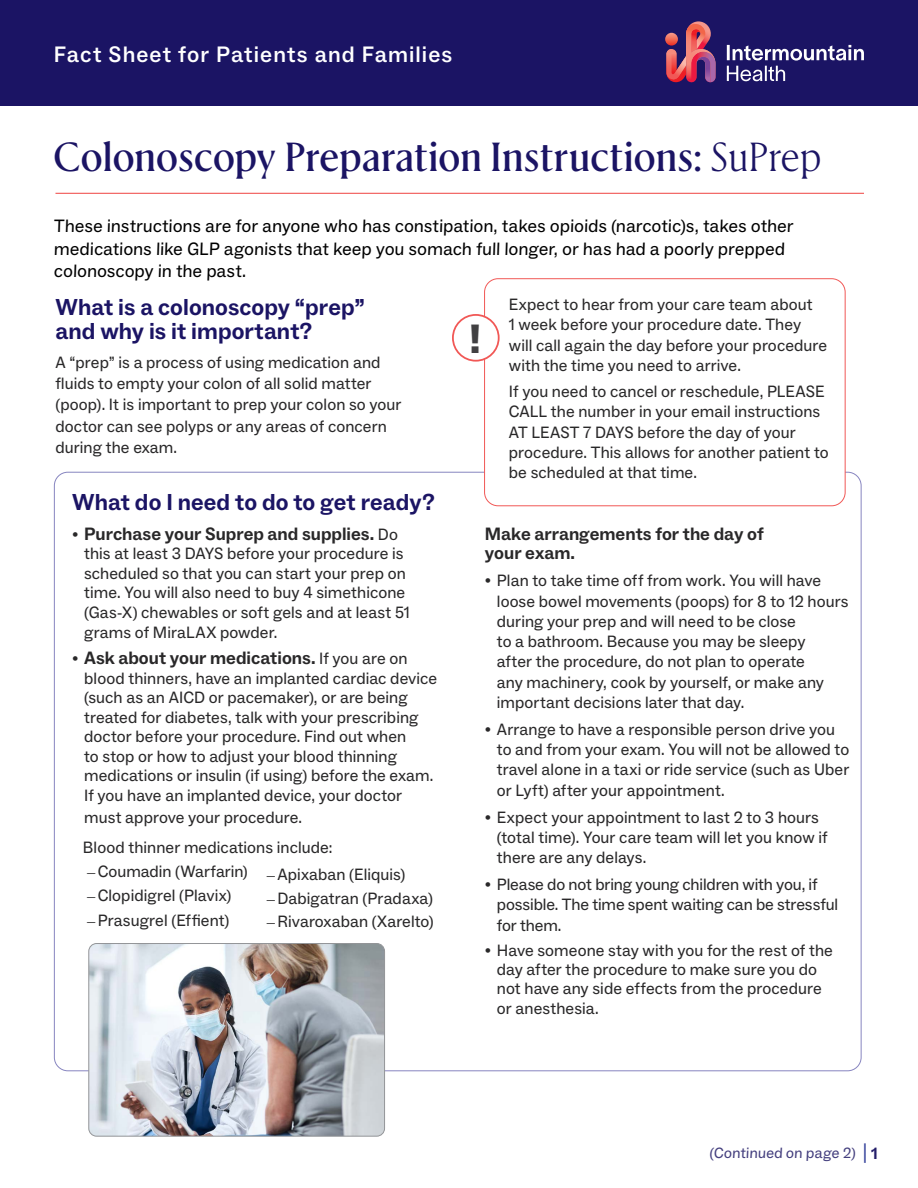
<style>
.page{position:relative;width:918px;height:1188px;background:#fff}
.page>*{position:absolute;margin:0;border:0;box-sizing:border-box;transform-origin:0 0}
.Main_table_-_tight_1{font:900 40.8px "Frutiger LT Std";color:#414042}
.Title__h1{font:500 40.5px "Rector";letter-spacing:.01em;color:#1b1464}
.Level_1__h2{font:700 23.25px/24px "ABC Social";letter-spacing:.005em;color:#1b1464}
.t1{font:500 22.5px "ABC Social";letter-spacing:.05em;color:#fff}
.t2{font:19.5px "ABC Social";color:#323f99}
.Opening_paragraph{font:18px/22.5px "ABC Social";letter-spacing:-.01em;color:#000}
.Level_2{font:700 18px/19.5px "ABC Social";color:#292829}
.Main_table{font:16.5px/20.2px "ABC Social";letter-spacing:.005em;color:#292829}
.Level_1__h2-2{font:15px "ABC Social";color:#443f7e}
.s1{font-weight:400}
.s2{font-family:"Adobe Garamond Pro";font-weight:400;font-size:16.5px}
.s3{font-weight:400;font-size:16.5px}
.s4{font-family:"Adobe Garamond Pro"}
.s5{font-weight:700;font-size:16.5px;color:#231d69}
</style>
<div class="page">
<div style="left:0;top:0;width:918px;height:106px;background:#1b1464"></div>
<svg style="left:727px;top:45px;width:137px;height:36px"></svg>
<svg style="left:665px;top:21px;width:51px;height:61px"></svg>
<hr style="left:55px;top:193px;width:809px;height:1px;background:#f15856">
<div style="left:484px;top:278px;width:362px;height:228px;border:1px solid #f15856;border-radius:14px"></div>
<div style="left:453px;top:315px;width:46px;height:46px;background:#fff;border-radius:50%"></div>
<div style="left:452px;top:314px;width:48px;height:48px;border:2px solid #f15856;border-radius:50%"></div>
<img style="left:89px;top:944px;width:296px;height:192px">
<div style="left:89px;top:943px;width:296px;height:193px;border:1px solid #939598;border-radius:8px"></div>
<h3 class="t1" style="left:54px;top:40px;width:400px">Fact Sheet for Patients and Families</h3>
<p class="Title__h1" style="left:54px;top:129px;width:768px">Colonoscopy Preparation Instructions: <span class="s1">SuPrep</span></p>
<p class="Opening_paragraph" style="left:54px;top:215px;width:742px">These instructions are for anyone who has constipation, takes opioids (narcotic)s, takes other medications like GLP agonists that keep you somach full longer, or has had a poorly prepped colonoscopy in the past.</p>
<p class="Level_1__h2" style="left:55px;top:296px;width:311px">What is a colonoscopy “prep” and why is it important?</p>
<p class="Main_table" style="left:55px;top:352px;width:347px;line-height:21.5px">A “prep” is a process of using medication and fluids to empty your colon of all solid matter (poop). It is important to prep your colon so your doctor can see polyps or any areas of concern during the exam.</p>
<p class="Level_1__h2" style="left:72px;top:490px;width:364px">What do I need to do to get ready?</p>
<p class="Level_2" style="left:72px;top:525px;width:327px"><span class="s2">•</span> Purchase your Suprep and supplies. <span class="s3">Do</span></p>
<p class="Main_table" style="left:84px;top:544px;width:327px;line-height:19.6px">this at least 3 DAYS before your procedure is scheduled so that you can start your prep on time. You will also need to buy 4 simethicone (Gas-X) chewables or soft gels and at least 51 grams of MiraLAX powder.</p>
<p class="Level_2" style="left:72px;top:649px;width:337px"><span class="s2">•</span> Ask about your medications. <span class="s3">If you are on</span></p>
<p class="Main_table" style="left:84px;top:669px;width:355px;line-height:19.5px">blood thinners, have an implanted cardiac device (such as an AICD or pacemaker), or are being treated for diabetes, talk with your prescribing doctor before your procedure. Find out when<br>to stop or how to adjust your blood thinning medications or insulin (if using) before the exam.<br>If you have an implanted device, your doctor</p>
<p class="Main_table" style="left:84px;top:808px;width:219px">must approve your procedure.</p>
<p class="Main_table" style="left:83px;top:837px;width:251px">Blood thinner medications include:</p>
<p class="Main_table" style="left:87px;top:862px;width:162px"><span class="s4">–</span>Coumadin (Warfarin)</p>
<p class="Main_table" style="left:87px;top:885px;width:146px"><span class="s4">–</span>Clopidigrel (Plavix)</p>
<p class="Main_table" style="left:87px;top:910px;width:144px"><span class="s4">–</span>Prasugrel (Effient)</p>
<p class="Main_table" style="left:267px;top:865px;width:140px"><span class="s4">–</span>Apixaban (Eliquis)</p>
<p class="Main_table" style="left:267px;top:888px;width:168px"><span class="s4">–</span>Dabigatran (Pradaxa)</p>
<p class="Main_table" style="left:267px;top:911px;width:168px"><span class="s4">–</span>Rivaroxaban (Xarelto)</p>
<p class="Main_table_-_tight_1" style="left:466px;top:314px;width:20px">!</p>
<p class="Main_table" style="left:509px;top:295px;width:320px">Expect to hear from your care team about<br>1 week before your procedure date. They will call again the day before your procedure with the time you need to arrive.</p>
<p class="Main_table" style="left:509px;top:382px;width:321px">If you need to cancel or reschedule, PLEASE CALL the number in your email instructions AT LEAST 7 DAYS before the day of your procedure. This allows for another patient to be scheduled at that time.</p>
<p class="Level_2" style="left:485px;top:525px;width:280px">Make arrangements for the day of your exam.</p>
<p class="Main_table" style="left:497px;top:571px;width:353px;text-indent:-12px"><span class="s4">•</span> Plan to take time off from work. You will have loose bowel movements (poops) for 8 to 12 hours during your prep and will need to be close<br>to a bathroom. Because you may be sleepy<br>after the procedure, do not plan to operate<br>any machinery, cook by yourself, or make any important decisions later that day.</p>
<p class="Main_table" style="left:497px;top:719px;width:354px;text-indent:-12px"><span class="s4">•</span> Arrange to have a responsible person drive you to and from your exam. You will not be allowed to travel alone in a taxi or ride service (such as Uber or Lyft) after your appointment.</p>
<p class="Main_table" style="left:497px;top:807px;width:332px;text-indent:-12px"><span class="s4">•</span> Expect your appointment to last 2 to 3 hours (total time). Your care team will let you know if there are any delays.</p>
<p class="Main_table" style="left:497px;top:875px;width:343px;text-indent:-12px"><span class="s4">•</span> Please do not bring young children with you, if possible. The time spent waiting can be stressful for them.</p>
<p class="Main_table" style="left:485px;top:941px;width:349px;line-height:18.8px;text-align:center"><span class="s4">•</span> Have someone stay with you for the rest of the day after the procedure to make sure you do not have any side effects from the procedure</p>
<p class="Main_table" style="left:497px;top:998px;width:103px">or anesthesia.</p>
<p class="Level_1__h2-2" style="left:710px;top:1144px;width:149px">(Continued on page 2)</p>
<p class="t2" style="left:863px;top:1139px;width:16px">|<span class="s5">1</span></p>
</div>
